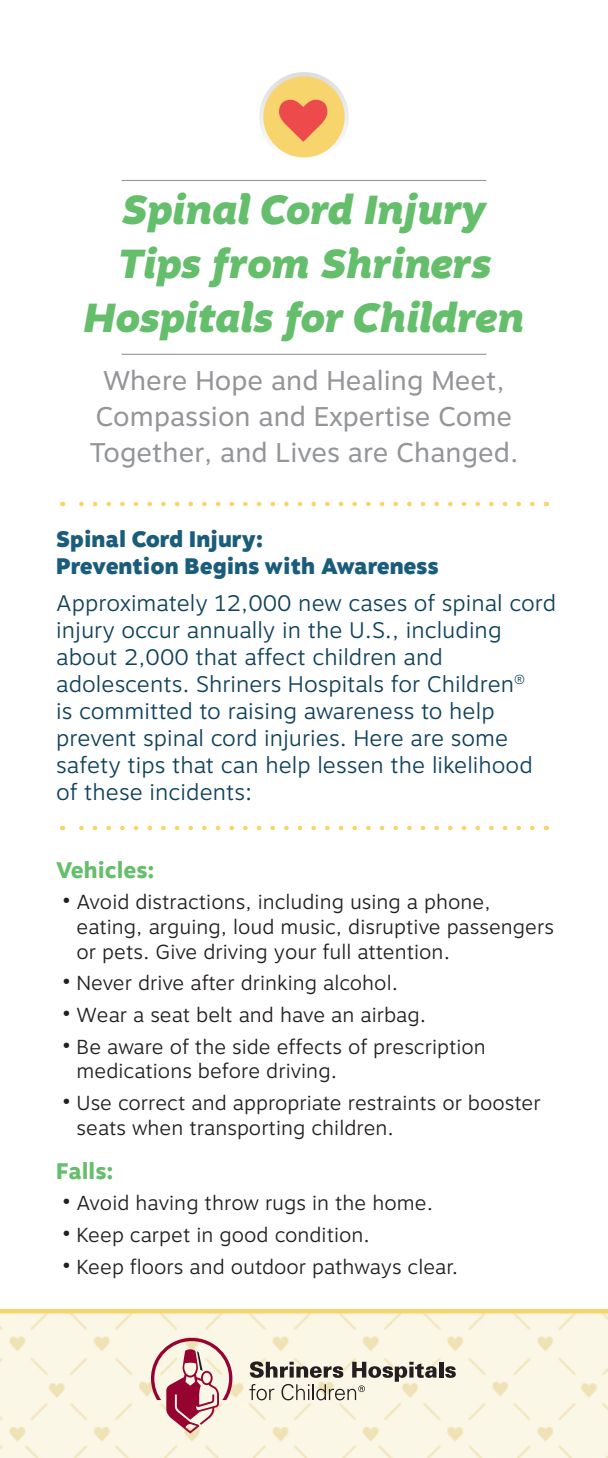
<style>
.page{position:relative;width:608px;height:1458px;background:#fff}
.page>*{position:absolute;margin:0;border:0;box-sizing:border-box;transform-origin:0 0}
.t1{font:italic 900 40.5px/54px "Motiva Sans";color:#65be6b;text-align:center}
.t2{font:27px/36px "Motiva Sans";color:#939598;text-align:center}
.t3{font:300 22.5px/27px "Motiva Sans";color:#10425c}
.t4{font:900 22.5px/27px "Motiva Sans";color:#1a5d7b}
.t5{font:800 22.5px "Motiva Sans";color:#65be6b}
.t6{font:300 20.25px/24.8px "Motiva Sans";color:#231f20}
.s1{font-weight:800;font-size:27px}
</style>
<div class="page">
<img style="left:259px;top:72px;width:90px;height:86px">
<div style="left:263px;top:76px;width:81px;height:81px;background:#f7d56c;border-radius:50%"></div>
<svg style="left:279px;top:100px;width:48px;height:42px"></svg>
<img style="left:0;top:1313px;width:608px;height:145px">
<hr style="left:0;top:1309px;width:608px;height:4px;background:#f7d56c">
<hr style="left:439px;top:1362px;width:4px;height:16px;background:#231f20">
<svg style="left:445px;top:1366px;width:10px;height:12px"></svg>
<svg style="left:151px;top:1338px;width:81px;height:96px;background:#dcadae"></svg>
<svg style="left:249px;top:1361px;width:187px;height:39px;background:#c5c0b3"></svg>
<svg style="left:79px;top:826px;width:453px;height:4px"></svg>
<svg style="left:79px;top:502px;width:453px;height:4px"></svg>
<hr style="left:122px;top:180px;width:364px;height:1px;background:#95979a">
<hr style="left:122px;top:354px;width:364px;height:1px;background:#95979a">
<h1 class="t1" style="left:84px;top:184px;width:442px">Spinal Cord Injury<br>Tips from Shriners<br>Hospitals for Children</h1>
<h2 class="t2" style="left:89px;top:363px;width:431px">Where Hope and Healing Meet,<br>Compassion and Expertise Come<br>Together, and Lives are Changed.</h2>
<p class="t4" style="left:56px;top:526px;width:384px">Spinal Cord Injury:<br>Prevention Begins with Awareness</p>
<p class="t3" style="left:56px;top:590px;width:501px">Approximately 12,000 new cases of spinal cord injury occur annually in the U.S., including about 2,000 that affect children and adolescents. Shriners Hospitals for Children<sup>®<br></sup>is committed to raising awareness to help prevent spinal cord injuries. Here are some safety tips that can help lessen the likelihood of these incidents:</p>
<p class="t5" style="left:56px;top:853px;width:100px">Vehicles:</p>
<p class="t6" style="left:76px;top:890px;width:479px;text-indent:-14px"><span class="s1">•</span> Avoid distractions, including using a phone, eating, arguing, loud music, disruptive passengers or pets. Give driving your full attention.</p>
<p class="t6" style="left:62px;top:971px;width:337px"><span class="s1">•</span> Never drive after drinking alcohol.</p>
<p class="t6" style="left:62px;top:1003px;width:365px"><span class="s1">•</span> Wear a seat belt and have an airbag.</p>
<p class="t6" style="left:76px;top:1034px;width:411px;text-indent:-14px"><span class="s1">•</span> Be aware of the side effects of prescription medications before driving.</p>
<p class="t6" style="left:76px;top:1091px;width:465px;text-indent:-14px"><span class="s1">•</span> Use correct and appropriate restraints or booster seats when transporting children.</p>
<p class="t5" style="left:56px;top:1154px;width:59px">Falls:</p>
<p class="t6" style="left:62px;top:1191px;width:372px"><span class="s1">•</span> Avoid having throw rugs in the home.</p>
<p class="t6" style="left:62px;top:1223px;width:309px"><span class="s1">•</span> Keep carpet in good condition.</p>
<p class="t6" style="left:62px;top:1254px;width:397px"><span class="s1">•</span> Keep floors and outdoor pathways clear.</p>
</div>
